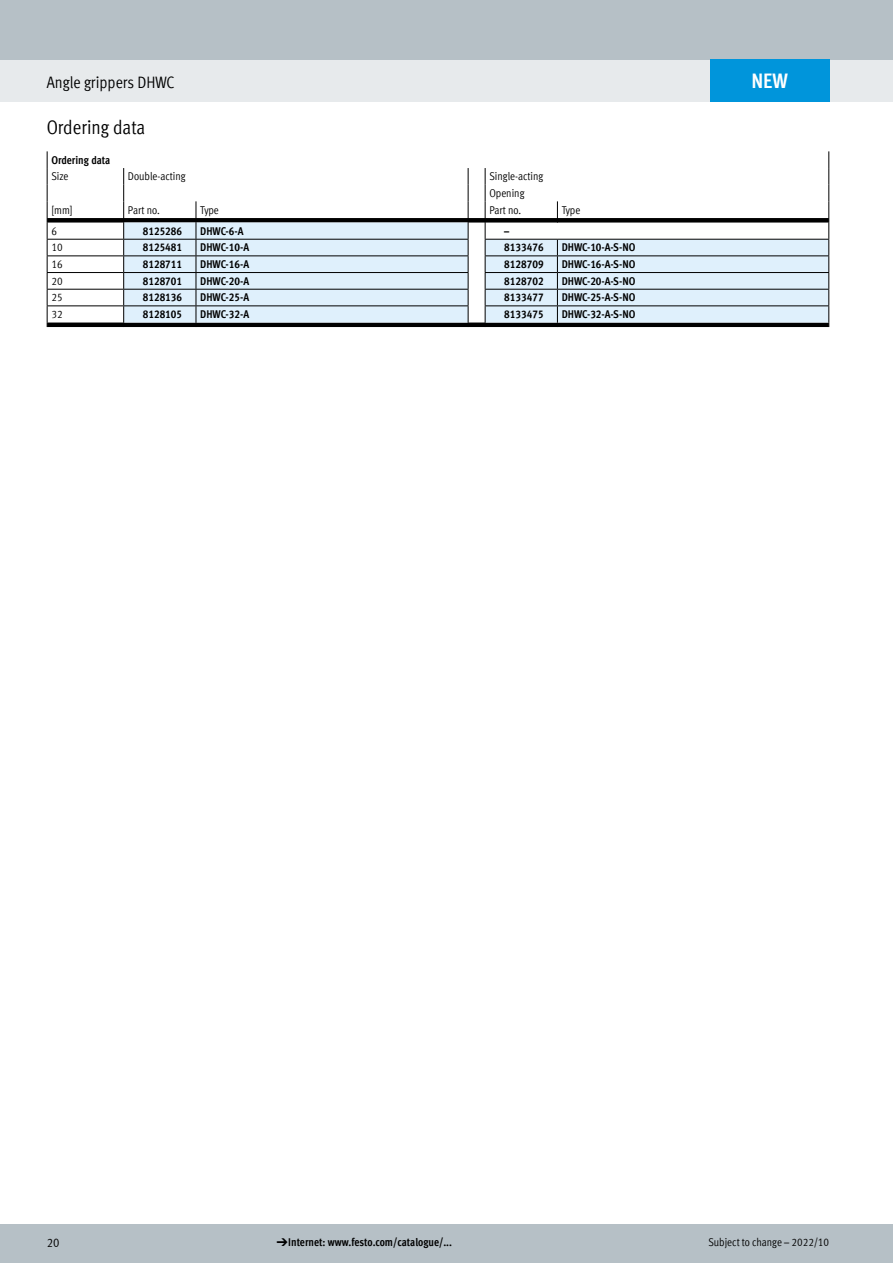
<style>
.page{position:relative;width:893px;height:1263px;background:#fff}
.page>*{position:absolute;margin:0;border:0;box-sizing:border-box;transform-origin:0 0}
.t1{font:700 21px "Meta Cond LF";color:#fff}
.FES_title_section{font:condensed 19.5px "Festo";color:#000}
.FES_title_family{font:condensed 16.5px "Festo";color:#000}
.t2{font:condensed 12.75px "Festo";color:#000}
.FES_type_code{font:700 condensed 11.25px "Festo";color:#000}
.FES_type_code_in{font:700 condensed 11.25px "Festo";color:#000}
.FES_tab_head_2{font:condensed 11.25px "Festo";color:#000}
.FES_type_code_head{font:condensed 11.25px "Festo";color:#000}
.FES_tab_head_1{font:700 condensed 11.25px "Festo";color:#000}
.FES_tab_regular{font:condensed 11.25px "Festo";color:#000}
.s1{font-family:"Meto Pict 182";font-weight:400;font-stretch:normal}
</style>
<div class="page">
<div style="left:0;top:1225px;width:893px;height:38px;background:#b6c0c6"></div>
<div style="left:0;top:60px;width:893px;height:42px;background:#e7eaec"></div>
<div style="left:0;top:0;width:893px;height:60px;background:#b6c0c6"></div>
<svg style="left:48px;top:218px;width:780px;height:109px"></svg>
<svg style="left:124px;top:223px;width:704px;height:99px;background:#deedf8"></svg>
<hr style="left:47px;top:239px;width:77px;height:1px;background:#000">
<hr style="left:124px;top:239px;width:72px;height:1px;background:#000">
<hr style="left:196px;top:239px;width:272px;height:1px;background:#000">
<hr style="left:485px;top:239px;width:72px;height:1px;background:#000">
<hr style="left:557px;top:239px;width:272px;height:1px;background:#000">
<hr style="left:47px;top:255px;width:77px;height:1px;background:#000">
<hr style="left:124px;top:255px;width:72px;height:1px;background:#000">
<hr style="left:196px;top:255px;width:272px;height:1px;background:#000">
<hr style="left:485px;top:255px;width:72px;height:1px;background:#000">
<hr style="left:557px;top:255px;width:272px;height:1px;background:#000">
<svg style="left:47px;top:151px;width:1px;height:176px"></svg>
<svg style="left:123px;top:168px;width:1px;height:159px"></svg>
<svg style="left:468px;top:168px;width:1px;height:159px"></svg>
<svg style="left:485px;top:168px;width:1px;height:159px"></svg>
<svg style="left:196px;top:201px;width:1px;height:126px"></svg>
<svg style="left:557px;top:201px;width:1px;height:22px"></svg>
<svg style="left:557px;top:240px;width:1px;height:87px"></svg>
<svg style="left:828px;top:151px;width:1px;height:176px"></svg>
<hr style="left:47px;top:272px;width:77px;height:1px;background:#000">
<hr style="left:47px;top:289px;width:77px;height:1px;background:#000">
<hr style="left:47px;top:305px;width:77px;height:1px;background:#000">
<hr style="left:124px;top:272px;width:72px;height:1px;background:#000">
<hr style="left:124px;top:289px;width:72px;height:1px;background:#000">
<hr style="left:124px;top:305px;width:72px;height:1px;background:#000">
<hr style="left:196px;top:272px;width:272px;height:1px;background:#000">
<hr style="left:557px;top:272px;width:272px;height:1px;background:#000">
<hr style="left:196px;top:289px;width:272px;height:1px;background:#000">
<hr style="left:557px;top:289px;width:272px;height:1px;background:#000">
<hr style="left:196px;top:305px;width:272px;height:1px;background:#000">
<hr style="left:557px;top:305px;width:272px;height:1px;background:#000">
<hr style="left:485px;top:272px;width:72px;height:1px;background:#000">
<hr style="left:485px;top:289px;width:72px;height:1px;background:#000">
<hr style="left:485px;top:305px;width:72px;height:1px;background:#000">
<div style="left:710px;top:60px;width:119px;height:42px;background:#0095db"></div>
<p class="FES_title_family" style="left:47px;top:71px;width:129px">Angle grippers DHWC</p>
<p class="FES_title_section" style="left:47px;top:113px;width:100px">Ordering data</p>
<p class="FES_tab_head_1" style="left:51px;top:151px;width:60px">Ordering data</p>
<p class="FES_tab_head_2" style="left:51px;top:168px;width:19px">Size</p>
<p class="FES_tab_head_2" style="left:128px;top:168px;width:59px">Double-acting</p>
<p class="FES_tab_head_2" style="left:489px;top:168px;width:55px">Single-acting</p>
<p class="FES_tab_head_2" style="left:489px;top:185px;width:37px">Opening</p>
<p class="FES_type_code_head" style="left:51px;top:202px;width:23px">[mm]</p>
<p class="FES_type_code_head" style="left:128px;top:202px;width:33px">Part no.</p>
<p class="FES_type_code_head" style="left:200px;top:202px;width:20px">Type</p>
<p class="FES_type_code_head" style="left:489px;top:202px;width:33px">Part no.</p>
<p class="FES_type_code_head" style="left:562px;top:202px;width:20px">Type</p>
<p class="FES_tab_regular" style="left:51px;top:222px;width:7px">6</p>
<p class="FES_type_code_in" style="left:143px;top:222px;width:41px">8125286</p>
<p class="FES_type_code" style="left:200px;top:222px;width:45px">DHWC-6-A</p>
<p class="FES_type_code_in" style="left:504px;top:222px;width:7px">–</p>
<p class="FES_tab_regular" style="left:51px;top:239px;width:13px">10</p>
<p class="FES_type_code_in" style="left:143px;top:239px;width:41px">8125481</p>
<p class="FES_type_code" style="left:200px;top:239px;width:50px">DHWC-10-A</p>
<p class="FES_type_code_in" style="left:504px;top:239px;width:41px">8133476</p>
<p class="FES_type_code" style="left:562px;top:239px;width:75px">DHWC-10-A-S-NO</p>
<p class="FES_tab_regular" style="left:51px;top:256px;width:13px">16</p>
<p class="FES_type_code_in" style="left:143px;top:255px;width:41px">8128711</p>
<p class="FES_type_code" style="left:200px;top:255px;width:50px">DHWC-16-A</p>
<p class="FES_type_code_in" style="left:504px;top:255px;width:41px">8128709</p>
<p class="FES_type_code" style="left:562px;top:255px;width:75px">DHWC-16-A-S-NO</p>
<p class="FES_tab_regular" style="left:51px;top:272px;width:13px">20</p>
<p class="FES_type_code_in" style="left:143px;top:272px;width:41px">8128701</p>
<p class="FES_type_code" style="left:200px;top:272px;width:50px">DHWC-20-A</p>
<p class="FES_type_code_in" style="left:504px;top:272px;width:41px">8128702</p>
<p class="FES_type_code" style="left:562px;top:272px;width:75px">DHWC-20-A-S-NO</p>
<p class="FES_tab_regular" style="left:51px;top:289px;width:13px">25</p>
<p class="FES_type_code_in" style="left:143px;top:289px;width:41px">8128136</p>
<p class="FES_type_code" style="left:200px;top:289px;width:50px">DHWC-25-A</p>
<p class="FES_type_code_in" style="left:504px;top:289px;width:41px">8133477</p>
<p class="FES_type_code" style="left:562px;top:289px;width:75px">DHWC-25-A-S-NO</p>
<p class="FES_tab_regular" style="left:51px;top:306px;width:13px">32</p>
<p class="FES_type_code_in" style="left:143px;top:305px;width:41px">8128105</p>
<p class="FES_type_code" style="left:200px;top:305px;width:50px">DHWC-32-A</p>
<p class="FES_type_code_in" style="left:504px;top:305px;width:41px">8133475</p>
<p class="FES_type_code" style="left:562px;top:305px;width:75px">DHWC-32-A-S-NO</p>
<p class="t1" style="left:751px;top:67px;width:38px">NEW</p>
<p class="t2" style="left:47px;top:1233px;width:14px">20</p>
<p class="FES_type_code" style="left:276px;top:1234px;width:177px"><span class="s1">d</span> Internet: www.festo.com/catalogue/...</p>
<p class="FES_tab_head_2" style="left:708px;top:1234px;width:122px">Subject to change – 2022/10</p>
</div>
